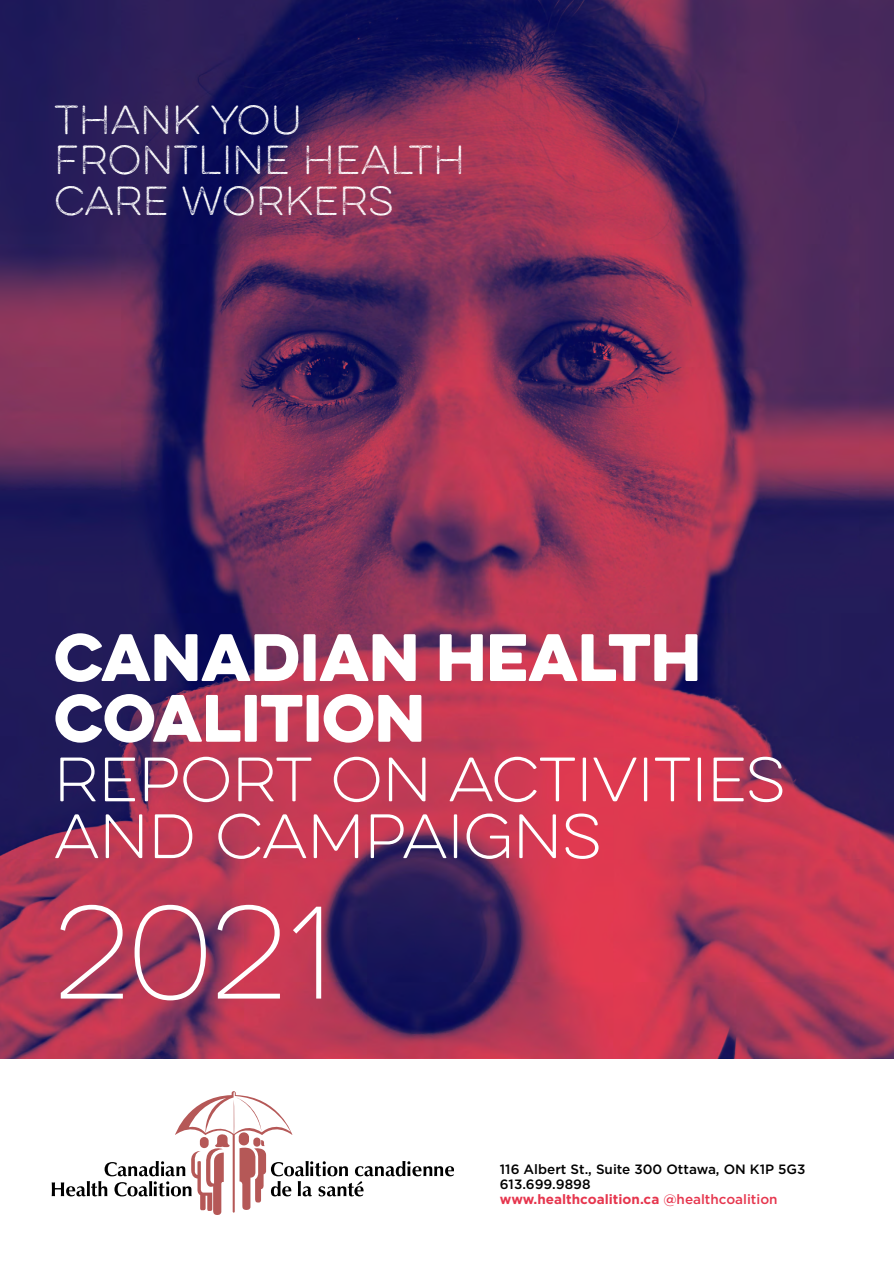
<style>
.page{position:relative;width:894px;height:1263px;background:#fff}
.page>*{position:absolute;margin:0;border:0;box-sizing:border-box;transform-origin:0 0}
.t1{font:300 131.25px "Novecentosanswide";color:#fff}
.t2{font:60px/60.8px "Eveleth Clean";color:#fff}
.t3{font:100 56.1px/56.7px "Eveleth Clean";color:#fff}
.t4{font:100 36.45px/40.5px "Eveleth";color:#fff}
.t5{font:500 13.5px/15px "Gotham";color:#000}
.s1{font-weight:700;color:#e6364e}
.s2{color:#e6364e}
</style>
<div class="page">
<img style="left:0;top:0;width:893px;height:1058px">
<svg style="left:52px;top:1091px;width:402px;height:124px"></svg>
<h3 class="t4" style="left:54px;top:100px;width:412px">THANK YOU<br>FRONTLINE HEALTH<br>CARE WORKERS</h3>
<h2 class="t2" style="left:54px;top:625px;width:648px">CANADIAN HEALTH<br>COALITION</h2>
<h3 class="t3" style="left:54px;top:751px;width:732px">REPORT ON ACTIVITIES<br>AND CAMPAIGNS</h3>
<h1 class="t1" style="left:54px;top:877px;width:280px">2021</h1>
<p class="t5" style="left:500px;top:1162px;width:307px">116 Albert St., Suite 300 Ottawa, ON K1P 5G3<br>613.699.9898<br><span class="s1">www.healthcoalition.ca</span> <span class="s2">@healthcoalition</span></p>
</div>
